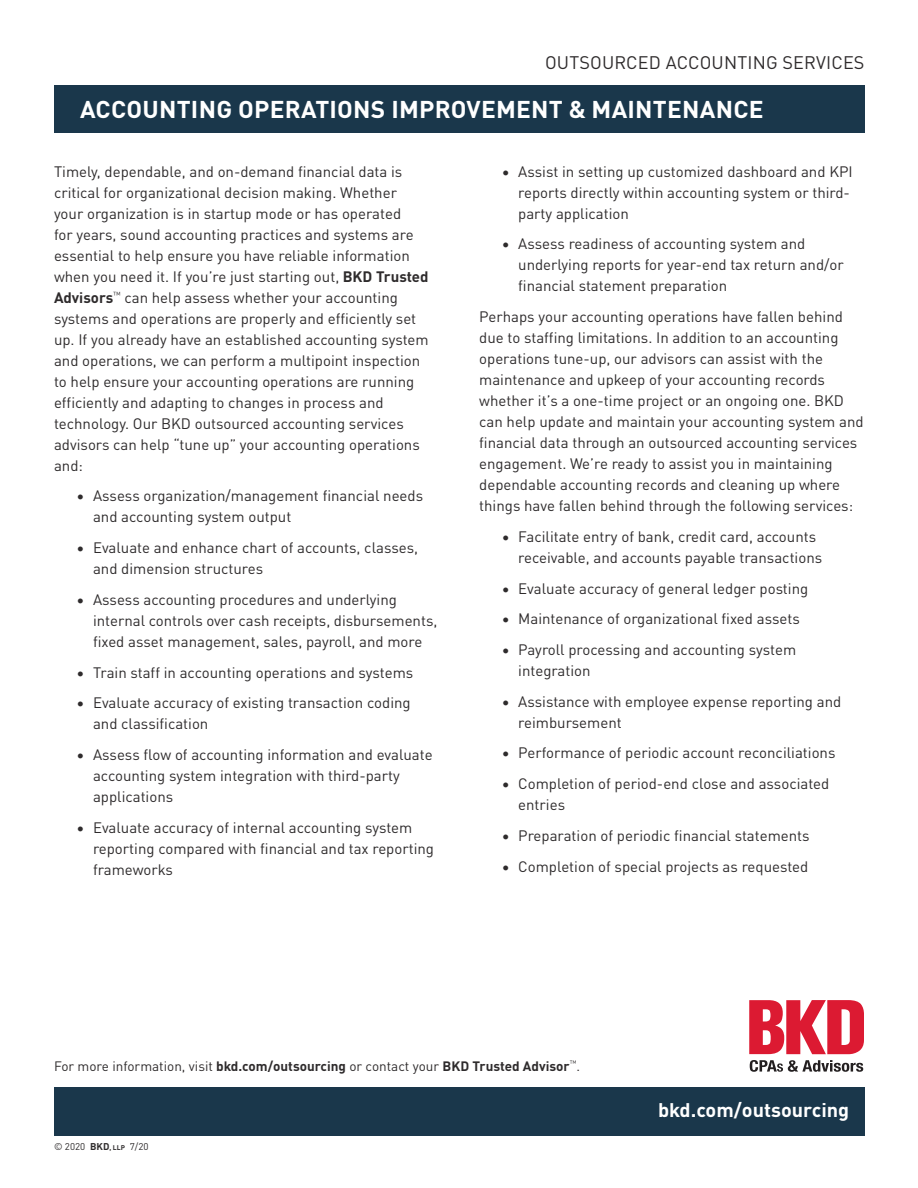
<style>
.page{position:relative;width:918px;height:1188px;background:#fff}
.page>*{position:absolute;margin:0;border:0;box-sizing:border-box;transform-origin:0 0}
.t1{font:700 24px "DINOT";letter-spacing:.01em;color:#fff}
.t2{font:700 19.5px "DINOT";color:#fff}
.t3{font:18px "DINOT";letter-spacing:.01em;color:#2e2b2c}
.t4{font:15px/21px "DINOT";color:#2e2b2c}
.t5{font:13.5px "DINOT";color:#2e2b2c}
.t6{font:9.75px "DINOT";color:#2e2b2c}
.s1{font-weight:700}
.s2{font-weight:700;font-size:6.75px}
</style>
<div class="page">
<div style="left:54px;top:85px;width:811px;height:47px;background:#1a374b"></div>
<div style="left:54px;top:1087px;width:811px;height:48px;background:#1a374b"></div>
<svg style="left:749px;top:1000px;width:115px;height:54px"></svg>
<svg style="left:750px;top:1060px;width:113px;height:12px"></svg>
<p class="t3" style="left:545px;top:48px;width:321px">OUTSOURCED ACCOUNTING SERVICES</p>
<h1 class="t1" style="left:80px;top:90px;width:685px">ACCOUNTING OPERATIONS IMPROVEMENT &amp; MAINTENANCE</h1>
<p class="t4" style="left:54px;top:159px;width:376px">Timely, dependable, and on-demand financial data is critical for organizational decision making. Whether your organization is in startup mode or has operated<br>for years, sound accounting practices and systems are essential to help ensure you have reliable information when you need it. If you’re just starting out, <span class="s1">BKD Trusted Advisors</span><sup>™</sup> can help assess whether your accounting systems and operations are properly and efficiently set up. If you already have an established accounting system and operations, we can perform a multipoint inspection to help ensure your accounting operations are running efficiently and adapting to changes in process and technology. Our BKD outsourced accounting services advisors can help “tune up” your accounting operations and:</p>
<p class="t4" style="left:93px;top:484px;width:332px;text-indent:-16px">• Assess organization/management financial needs and accounting system output</p>
<p class="t4" style="left:93px;top:536px;width:327px;text-indent:-16px">• Evaluate and enhance chart of accounts, classes, and dimension structures</p>
<p class="t4" style="left:93px;top:588px;width:346px;text-indent:-16px">• Assess accounting procedures and underlying internal controls over cash receipts, disbursements, fixed asset management, sales, payroll, and more</p>
<p class="t4" style="left:77px;top:660px;width:338px">• Train staff in accounting operations and systems</p>
<p class="t4" style="left:93px;top:691px;width:319px;text-indent:-16px">• Evaluate accuracy of existing transaction coding and classification</p>
<p class="t4" style="left:93px;top:743px;width:341px;text-indent:-16px">• Assess flow of accounting information and evaluate accounting system integration with third-party applications</p>
<p class="t4" style="left:93px;top:816px;width:343px;text-indent:-16px">• Evaluate accuracy of internal accounting system reporting compared with financial and tax reporting frameworks</p>
<p class="t4" style="left:518px;top:159px;width:336px;text-indent:-16px">• Assist in setting up customized dashboard and KPI reports directly within accounting system or third&shy;party application</p>
<p class="t4" style="left:518px;top:232px;width:327px;text-indent:-16px">• Assess readiness of accounting system and underlying reports for year-end tax return and/or financial statement preparation</p>
<p class="t4" style="left:479px;top:305px;width:386px">Perhaps your accounting operations have fallen behind due to staffing limitations. In addition to an accounting operations tune-up, our advisors can assist with the maintenance and upkeep of your accounting records whether it’s a one-time project or an ongoing one. BKD can help update and maintain your accounting system and financial data through an outsourced accounting services engagement. We’re ready to assist you in maintaining dependable accounting records and cleaning up where things have fallen behind through the following services:</p>
<p class="t4" style="left:518px;top:525px;width:306px;text-indent:-16px">• Facilitate entry of bank, credit card, accounts receivable, and accounts payable transactions</p>
<p class="t4" style="left:502px;top:576px;width:308px">• Evaluate accuracy of general ledger posting</p>
<p class="t4" style="left:502px;top:607px;width:300px">• Maintenance of organizational fixed assets</p>
<p class="t4" style="left:518px;top:638px;width:279px;text-indent:-16px">• Payroll processing and accounting system integration</p>
<p class="t4" style="left:518px;top:690px;width:325px;text-indent:-16px">• Assistance with employee expense reporting and reimbursement</p>
<p class="t4" style="left:502px;top:741px;width:335px">• Performance of periodic account reconciliations</p>
<p class="t4" style="left:518px;top:772px;width:313px;text-indent:-16px">• Completion of period-end close and associated entries</p>
<p class="t4" style="left:502px;top:824px;width:309px">• Preparation of periodic financial statements</p>
<p class="t4" style="left:502px;top:854px;width:308px">• Completion of special projects as requested</p>
<p class="t5" style="left:54px;top:1056px;width:528px">For more information, visit <span class="s1">bkd.com/outsourcing</span> or contact your <span class="s1">BKD Trusted Advisor</span><sup>™</sup>.</p>
<p class="t6" style="left:54px;top:1139px;width:96px">© 2020 <span class="s1">BKD</span><span class="s2">, LLP</span> 7/20</p>
<h2 class="t2" style="left:658px;top:1095px;width:193px">bkd.com/outsourcing</h2>
</div>
